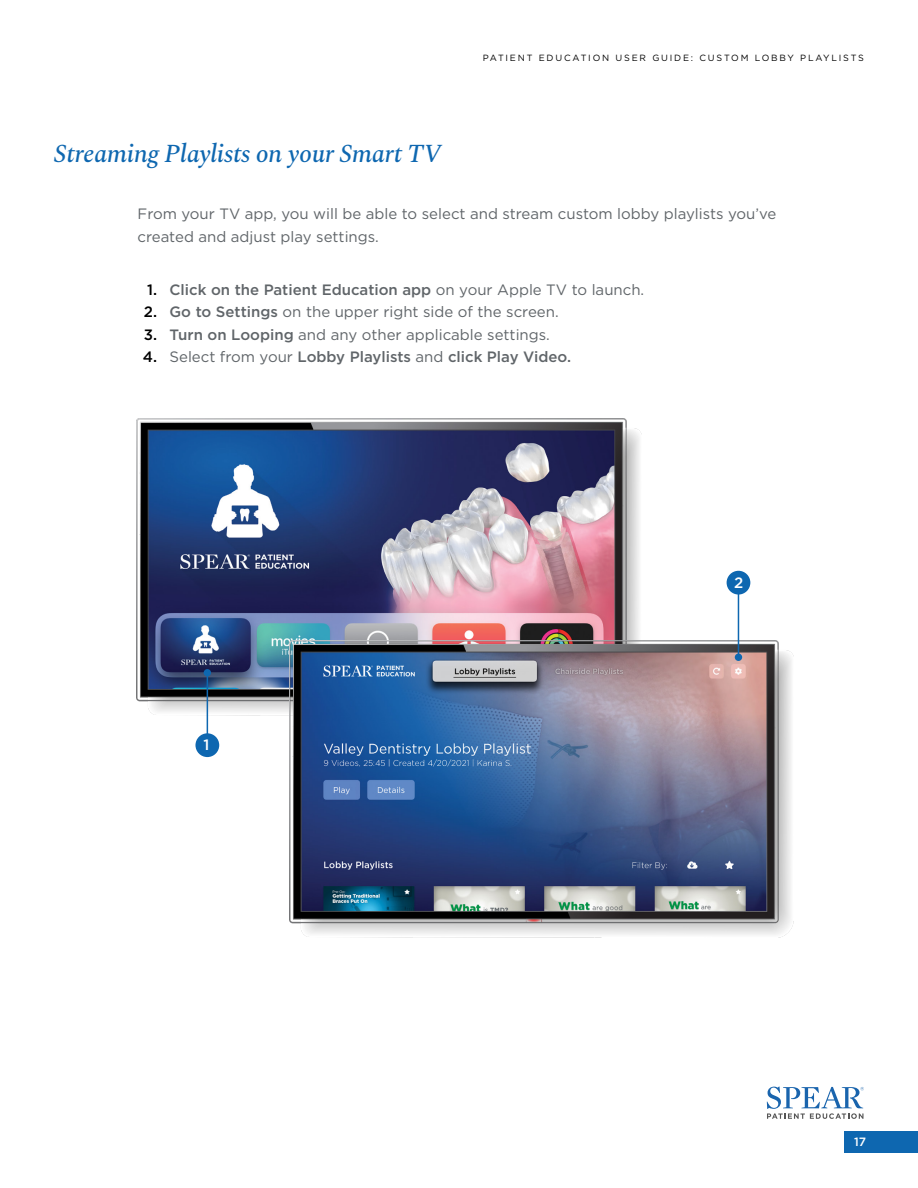
<style>
.page{position:relative;width:918px;height:1188px;background:#fff}
.page>*{position:absolute;margin:0;border:0;box-sizing:border-box;transform-origin:0 0}
.t1{font:italic 500 25.5px "Spectral";letter-spacing:-.01em;color:#0e67b0}
.t2{font:15px/22.5px "Gotham";color:#606569}
.t3{font:500 15px/22.5px "Gotham";color:#000;text-align:justify}
.t4{font:500 15px "Gotham";color:#fff}
.t5{font:500 12px "Gotham";color:#fff}
.t6{font:9px "Gotham";letter-spacing:.2em;color:#000}
.s1{font-weight:500}
</style>
<div class="page">
<div style="left:845px;top:1131px;width:73px;height:21px;background:#0e67b0"></div>
<svg style="left:767px;top:1087px;width:97px;height:32px"></svg>
<img style="left:137px;top:418px;width:504px;height:297px">
<hr style="left:207px;top:674px;width:1px;height:63px;background:#0e67b0">
<div style="left:195px;top:733px;width:24px;height:24px;background:#0e67b0;border-radius:50%"></div>
<div style="left:204px;top:669px;width:7px;height:7px;background:#0e67b0;border-radius:50%"></div>
<img style="left:290px;top:641px;width:504px;height:297px">
<hr style="left:738px;top:593px;width:1px;height:63px;background:#0e67b0">
<div style="left:727px;top:571px;width:23px;height:24px;background:#0e67b0;border-radius:50%"></div>
<div style="left:735px;top:654px;width:7px;height:7px;background:#0e67b0;border-radius:50%"></div>
<h1 class="t1" style="left:54px;top:135px;width:389px">Streaming Playlists on your Smart TV</h1>
<p class="t6" style="left:483px;top:52px;width:383px">PATIENT EDUCATION USER GUIDE: CUSTOM LOBBY PLAYLISTS</p>
<p class="t2" style="left:138px;top:202px;width:640px">From your TV app, you will be able to select and stream custom lobby playlists you’ve created and adjust play settings.</p>
<p class="t2" style="left:170px;top:278px;width:476px"><span class="s1">Click on the Patient Education app</span> on your Apple TV to launch.<br><span class="s1">Go to Settings</span> on the upper right side of the screen.<br><span class="s1">Turn on Looping</span> and any other applicable settings.<br>Select from your <span class="s1">Lobby Playlists</span> and <span class="s1">click Play Video.</span></p>
<p class="t3" style="left:143px;top:278px;width:16px">1.<br>2.<br>3.<br>4.</p>
<p class="t4" style="left:204px;top:735px;width:7px">1</p>
<p class="t4" style="left:734px;top:573px;width:11px">2</p>
<p class="t5" style="left:854px;top:1134px;width:14px">17</p>
</div>
